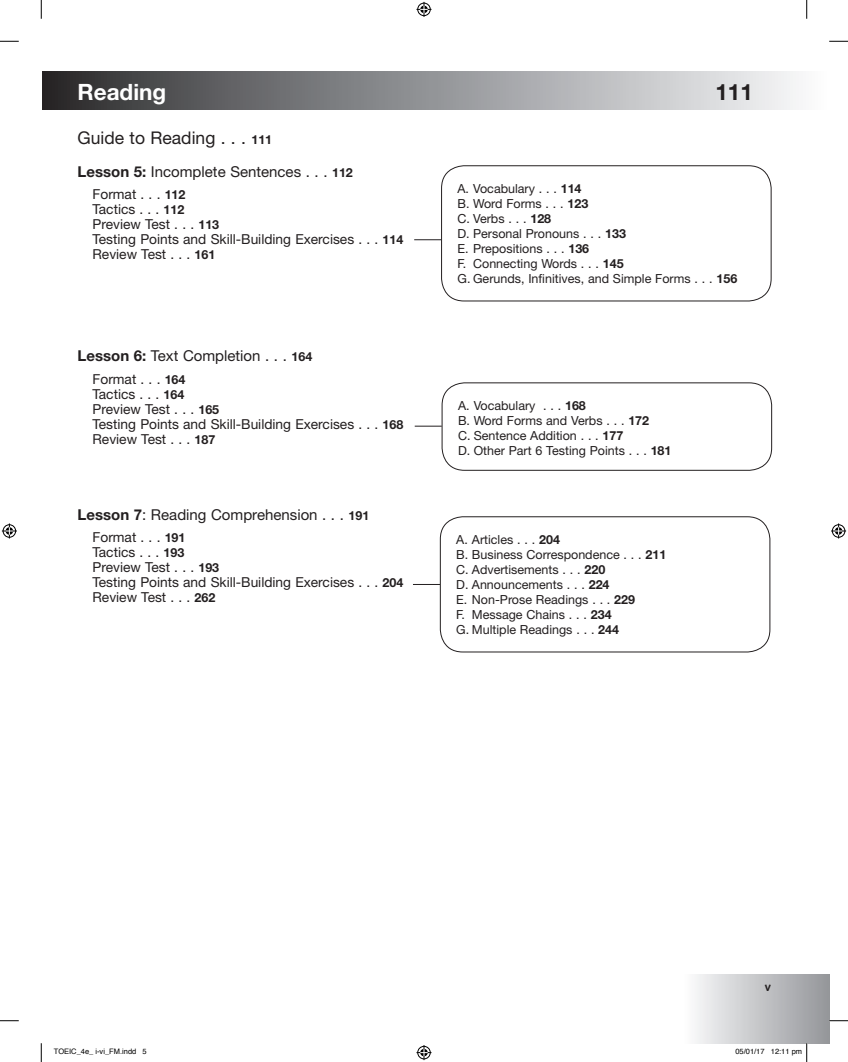
<style>
.page{position:relative;width:848px;height:1062px;background:#fff}
.page>*{position:absolute;margin:0;border:0;box-sizing:border-box;transform-origin:0 0}
.t1{font:700 22.5px "Helvetica Neue LT Std";color:#fff}
.t2{font:700 22.5px "Helvetica Neue LT Std";color:#231f20}
.t3{font:17.5px "Helvetica Neue LT Std";color:#231f20}
.t4{font:15px "Helvetica Neue LT Std";color:#231f20}
.t5{font:13.75px/15px "Helvetica Neue LT Std";color:#231f20}
.t6{font:12.5px/15px "Helvetica Neue LT Std";color:#231f20}
.t7{font:700 12.5px "Syntax LT Std";color:#231f20}
.t8{font:7.5px "Helvetica";color:#000}
.s1{font-weight:700;font-size:12.5px}
.s2{font-weight:700}
</style>
<div class="page">
<div style="left:42px;top:72px;width:787px;height:37px;background:linear-gradient(to right,#2c2d2f,#fcfdff)"></div>
<div style="left:442px;top:382px;width:330px;height:88px;border:1px solid #231f20;border-radius:22px"></div>
<svg style="left:414px;top:426px;width:27px;height:1px"></svg>
<div style="left:440px;top:516px;width:330px;height:136px;border:1px solid #231f20;border-radius:22px"></div>
<svg style="left:413px;top:584px;width:27px;height:1px"></svg>
<div style="left:441px;top:165px;width:330px;height:136px;border:1px solid #231f20;border-radius:22px"></div>
<svg style="left:414px;top:239px;width:27px;height:1px"></svg>
<div style="left:683px;top:974px;width:146px;height:68px;background:linear-gradient(to right,#fcfdfd,#95969a)"></div>
<svg style="left:0;top:40px;width:19px;height:2px"></svg>
<svg style="left:829px;top:40px;width:19px;height:2px"></svg>
<svg style="left:0;top:1020px;width:19px;height:1px"></svg>
<svg style="left:829px;top:1019px;width:19px;height:2px"></svg>
<svg style="left:40px;top:0;width:2px;height:19px"></svg>
<svg style="left:40px;top:1043px;width:2px;height:18px"></svg>
<svg style="left:806px;top:0;width:1px;height:19px"></svg>
<svg style="left:416px;top:2px;width:15px;height:15px"></svg>
<svg style="left:416px;top:1045px;width:15px;height:14px"></svg>
<svg style="left:2px;top:523px;width:15px;height:15px"></svg>
<svg style="left:831px;top:523px;width:15px;height:15px"></svg>
<svg style="left:771px;top:1042px;width:36px;height:19px"></svg>
<h1 class="t1" style="left:78px;top:78px;width:90px">Reading</h1>
<h1 class="t2" style="left:715px;top:78px;width:39px">111</h1>
<h2 class="t3" style="left:78px;top:127px;width:196px">Guide to Reading . . . <span class="s1">111</span></h2>
<p class="t4" style="left:78px;top:162px;width:277px"><span class="s2">Lesson 5:</span> Incomplete Sentences . . . <span class="s1">112</span></p>
<p class="t5" style="left:92px;top:186px;width:312px">Format . . . <span class="s1">112<br></span>Tactics . . . <span class="s1">112<br></span>Preview Test . . . <span class="s1">113<br></span>Testing Points and Skill-Building Exercises . . . <span class="s1">114<br></span>Review Test . . . <span class="s1">161</span></p>
<p class="t6" style="left:457px;top:180px;width:281px">A. Vocabulary . . . <span class="s2">114<br></span>B. Word Forms . . . <span class="s2">123<br></span>C. Verbs . . . <span class="s2">128<br></span>D. Personal Pronouns . . . <span class="s2">133<br></span>E. Prepositions . . . <span class="s2">136<br></span>F. Connecting Words . . . <span class="s2">145<br></span>G. Gerunds, Infinitives, and Simple Forms . . . <span class="s2">156</span></p>
<p class="t4" style="left:78px;top:347px;width:236px"><span class="s2">Lesson 6:</span> Text Completion . . . <span class="s1">164</span></p>
<p class="t5" style="left:92px;top:371px;width:312px">Format . . . <span class="s1">164<br></span>Tactics . . . <span class="s1">164<br></span>Preview Test . . . <span class="s1">165<br></span>Testing Points and Skill-Building Exercises . . . <span class="s1">168<br></span>Review Test . . . <span class="s1">187</span></p>
<p class="t4" style="left:78px;top:505px;width:293px"><span class="s2">Lesson 7</span>: Reading Comprehension . . . <span class="s1">191</span></p>
<p class="t5" style="left:92px;top:529px;width:312px">Format . . . <span class="s1">191<br></span>Tactics . . . <span class="s1">193<br></span>Preview Test . . . <span class="s1">193<br></span>Testing Points and Skill-Building Exercises . . . <span class="s1">204<br></span>Review Test . . . <span class="s1">262</span></p>
<p class="t6" style="left:458px;top:397px;width:215px">A. Vocabulary . . . <span class="s2">168<br></span>B. Word Forms and Verbs . . . <span class="s2">172<br></span>C. Sentence Addition . . . <span class="s2">177<br></span>D. Other Part 6 Testing Points . . . <span class="s2">181</span></p>
<p class="t6" style="left:456px;top:531px;width:212px">A. Articles . . . <span class="s2">204<br></span>B. Business Correspondence . . . <span class="s2">211<br></span>C. Advertisements . . . <span class="s2">220<br></span>D. Announcements . . . <span class="s2">224<br></span>E. Non-Prose Readings . . . <span class="s2">229<br></span>F. Message Chains . . . <span class="s2">234<br></span>G. Multiple Readings . . . <span class="s2">244</span></p>
<p class="t7" style="left:765px;top:979px;width:8px">v</p>
<p class="t8" style="left:54px;top:1045px;width:94px">TOEIC_4e_ i-vi_FM.indd 5</p>
<p class="t8" style="left:735px;top:1045px;width:68px">05/01/17 12:11 pm</p>
</div>
